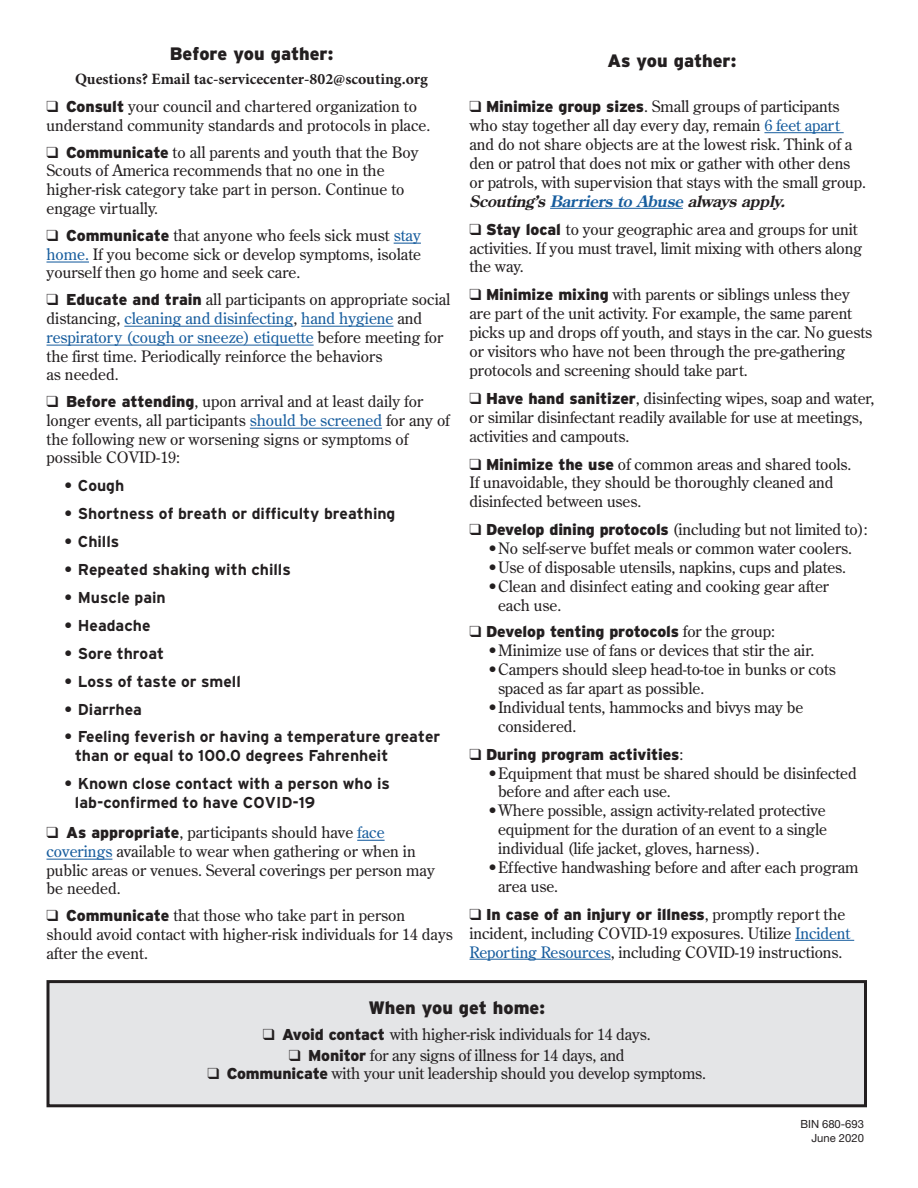
<style>
.page{position:relative;width:918px;height:1188px;background:#fff}
.page>*{position:absolute;margin:0;border:0;box-sizing:border-box;transform-origin:0 0}
.Subhead_Graph{font:900 18px "Interstate";color:#231f20}
.Body_Graph{font:15.75px/18.9px "Century Old Style";letter-spacing:-.005em;color:#231f20}
.Body_Graph-2{font:700 15.75px/18.9px "Interstate";color:#231f20}
.Body_Graph-3{font:900 15.75px "Interstate";letter-spacing:-.005em;color:#231f20}
.t1{font:700 15.75px "Minion Pro";color:#231f20}
.t2{font:11.25px "Helvetica Neue LT Std";color:#231f20}
.s1{font-family:"Interstate";font-weight:900}
.s2{color:#175d9e}
.s3{font-weight:700;font-style:italic}
.s4{font-weight:700;font-style:italic;color:#175d9e}
.s5{font-family:"Century Old Style";font-weight:400}
</style>
<div class="page">
<hr style="left:764px;top:132px;width:80px;height:1px;background:#175d9e">
<hr style="left:550px;top:208px;width:133px;height:1px;background:#175d9e">
<hr style="left:795px;top:940px;width:59px;height:1px;background:#175d9e">
<hr style="left:470px;top:959px;width:141px;height:1px;background:#175d9e">
<div style="left:48px;top:982px;width:818px;height:124px;background:#e4e5e7"></div>
<div style="left:46px;top:980px;width:821px;height:127px;border:3px solid #231f20"></div>
<svg style="left:394px;top:243px;width:27px;height:1px"></svg>
<hr style="left:46px;top:262px;width:43px;height:1px;background:#175d9e">
<hr style="left:124px;top:326px;width:169px;height:1px;background:#175d9e">
<hr style="left:301px;top:326px;width:93px;height:1px;background:#175d9e">
<hr style="left:47px;top:345px;width:267px;height:1px;background:#175d9e">
<hr style="left:250px;top:428px;width:132px;height:1px;background:#175d9e">
<svg style="left:357px;top:840px;width:28px;height:1px"></svg>
<hr style="left:46px;top:859px;width:66px;height:1px;background:#175d9e">
<p class="Subhead_Graph" style="left:170px;top:43px;width:165px">Before you gather:</p>
<p class="t1" style="left:75px;top:68px;width:355px">Questions? Email tac-servicecenter-802@scouting.org</p>
<p class="Body_Graph" style="left:46px;top:97px;width:385px">❑ <span class="s1">Consult</span> your council and chartered organization to understand community standards and protocols in place.</p>
<p class="Body_Graph" style="left:47px;top:142px;width:374px">❑ <span class="s1">Communicate</span> to all parents and youth that the Boy Scouts of America recommends that no one in the higher-risk category take part in person. Continue to engage virtually.</p>
<p class="Body_Graph" style="left:46px;top:225px;width:376px;text-align:justify">❑ <span class="s1">Communicate</span> that anyone who feels sick must <span class="s2">stay home.</span> If you become sick or develop symptoms, isolate yourself then go home and seek care.</p>
<p class="Body_Graph" style="left:46px;top:289px;width:405px">❑ <span class="s1">Educate and train</span> all participants on appropriate social distancing, <span class="s2">cleaning and disinfecting</span>, <span class="s2">hand hygiene</span> and <span class="s2">respiratory (cough or sneeze) etiquette</span> before meeting for the first time. Periodically reinforce the behaviors<br>as needed.</p>
<p class="Body_Graph" style="left:47px;top:391px;width:405px">❑ <span class="s1">Before attending</span>, upon arrival and at least daily for longer events, all participants <span class="s2">should be screened</span> for any of the following new or worsening signs or symptoms of possible COVID-19:</p>
<p class="Body_Graph-2" style="left:65px;top:476px;width:61px">• Cough</p>
<p class="Body_Graph-2" style="left:65px;top:504px;width:333px">• Shortness of breath or difficulty breathing</p>
<p class="Body_Graph-2" style="left:65px;top:532px;width:56px">• Chills</p>
<p class="Body_Graph-2" style="left:65px;top:560px;width:228px">• Repeated shaking with chills</p>
<p class="Body_Graph-2" style="left:65px;top:588px;width:103px">• Muscle pain</p>
<p class="Body_Graph-2" style="left:65px;top:616px;width:88px">• Headache</p>
<p class="Body_Graph-2" style="left:65px;top:644px;width:101px">• Sore throat</p>
<p class="Body_Graph-2" style="left:65px;top:672px;width:178px">• Loss of taste or smell</p>
<p class="Body_Graph-2" style="left:65px;top:699px;width:79px">• Diarrhea</p>
<p class="Body_Graph-2" style="left:75px;top:727px;width:367px;text-indent:-10px">• Feeling feverish or having a temperature greater than or equal to 100.0 degrees Fahrenheit</p>
<p class="Body_Graph-2" style="left:75px;top:774px;width:317px;text-indent:-10px">• Known close contact with a person who is lab-confirmed to have COVID-19</p>
<p class="Body_Graph" style="left:46px;top:822px;width:390px">❑ <span class="s1">As appropriate</span>, participants should have <span class="s2">face coverings</span> available to wear when gathering or when in public areas or venues. Several coverings per person may be needed.</p>
<p class="Body_Graph" style="left:46px;top:905px;width:408px">❑ <span class="s1">Communicate</span> that those who take part in person should avoid contact with higher-risk individuals for 14 days after the event.</p>
<p class="Subhead_Graph" style="left:608px;top:50px;width:130px">As you gather:</p>
<p class="Body_Graph" style="left:469px;top:97px;width:398px">❑ <span class="s1">Minimize group sizes</span>. Small groups of participants who stay together all day every day, remain <span class="s2">6 feet apart </span>and do not share objects are at the lowest risk. Think of a den or patrol that does not mix or gather with other dens or patrols, with supervision that stays with the small group.<br><span class="s3">Scouting’s</span><span class="s4">Barriers to Abuse</span> <span class="s3">alwaysapply.</span></p>
<p class="Body_Graph" style="left:469px;top:219px;width:394px">❑ <span class="s1">Stay local</span> to your geographic area and groups for unit activities. If you must travel, limit mixing with others along the way.</p>
<p class="Body_Graph" style="left:469px;top:285px;width:404px">❑ <span class="s1">Minimize mixing</span> with parents or siblings unless they are part of the unit activity. For example, the same parent picks up and drops off youth, and stays in the car. No guests or visitors who have not been through the pre-gathering protocols and screening should take part.</p>
<p class="Body_Graph" style="left:469px;top:388px;width:406px">❑ <span class="s1">Have hand sanitizer</span>, disinfecting wipes, soap and water, or similar disinfectant readily available for use at meetings, activities and campouts.</p>
<p class="Body_Graph" style="left:469px;top:454px;width:384px">❑ <span class="s1">Minimize the use</span> of common areas and shared tools.<br>If unavoidable, they should be thoroughly cleaned and disinfected between uses.</p>
<p class="Body_Graph" style="left:469px;top:520px;width:400px">❑ <span class="s1">Develop dining protocols</span> (including but not limited to):</p>
<p class="Body_Graph" style="left:488px;top:539px;width:366px">•No self-serve buffet meals or common water coolers.</p>
<p class="Body_Graph" style="left:488px;top:558px;width:360px">•Use of disposable utensils, napkins, cups and plates.</p>
<p class="Body_Graph" style="left:498px;top:577px;width:333px;text-indent:-10px">•Clean and disinfect eating and cooking gear after each use.</p>
<p class="Body_Graph-3" style="left:469px;top:623px;width:307px">❑ Develop tenting protocols <span class="s5">for the group:</span></p>
<p class="Body_Graph" style="left:488px;top:641px;width:328px">•Minimize use of fans or devices that stir the air.</p>
<p class="Body_Graph" style="left:498px;top:660px;width:339px;text-indent:-10px">•Campers should sleep head-to-toe in bunks or cots spaced as far apart as possible.</p>
<p class="Body_Graph" style="left:498px;top:697px;width:307px;text-indent:-10px">•Individual tents, hammocks and bivys may be considered.</p>
<p class="Body_Graph-3" style="left:469px;top:745px;width:215px">❑ During program activities<span class="s5">:</span></p>
<p class="Body_Graph" style="left:498px;top:763px;width:360px;text-indent:-10px">•Equipment that must be shared should be disinfected before and after each use.</p>
<p class="Body_Graph" style="left:498px;top:801px;width:331px;text-align:justify;text-indent:-10px">•Where possible, assign activity-related protective equipment for the duration of an event to a single individual (life jacket, gloves, harness).</p>
<p class="Body_Graph" style="left:498px;top:858px;width:362px;text-indent:-10px">•Effective handwashing before and after each program area use.</p>
<p class="Body_Graph" style="left:469px;top:904px;width:382px">❑ <span class="s1">In case of an injury or illness</span>, promptly report the incident, including COVID-19 exposures. Utilize <span class="s2">Incident<br>Reporting Resources</span>, including COVID-19 instructions.</p>
<p class="Subhead_Graph" style="left:368px;top:997px;width:178px">When you get home:</p>
<p class="Body_Graph" style="left:263px;top:1025px;width:389px">❑ <span class="s1">Avoid contact</span> with higher-risk individuals for 14 days.</p>
<p class="Body_Graph" style="left:289px;top:1045px;width:337px">❑ <span class="s1">Monitor</span> for any signs of illness for 14 days, and</p>
<p class="Body_Graph" style="left:207px;top:1064px;width:500px">❑ <span class="s1">Communicate</span> with your unit leadership should you develop symptoms.</p>
<p class="t2" style="left:800px;top:1118px;width:65px">BIN 680-693</p>
<p class="t2" style="left:811px;top:1131px;width:54px">June 2020</p>
</div>
